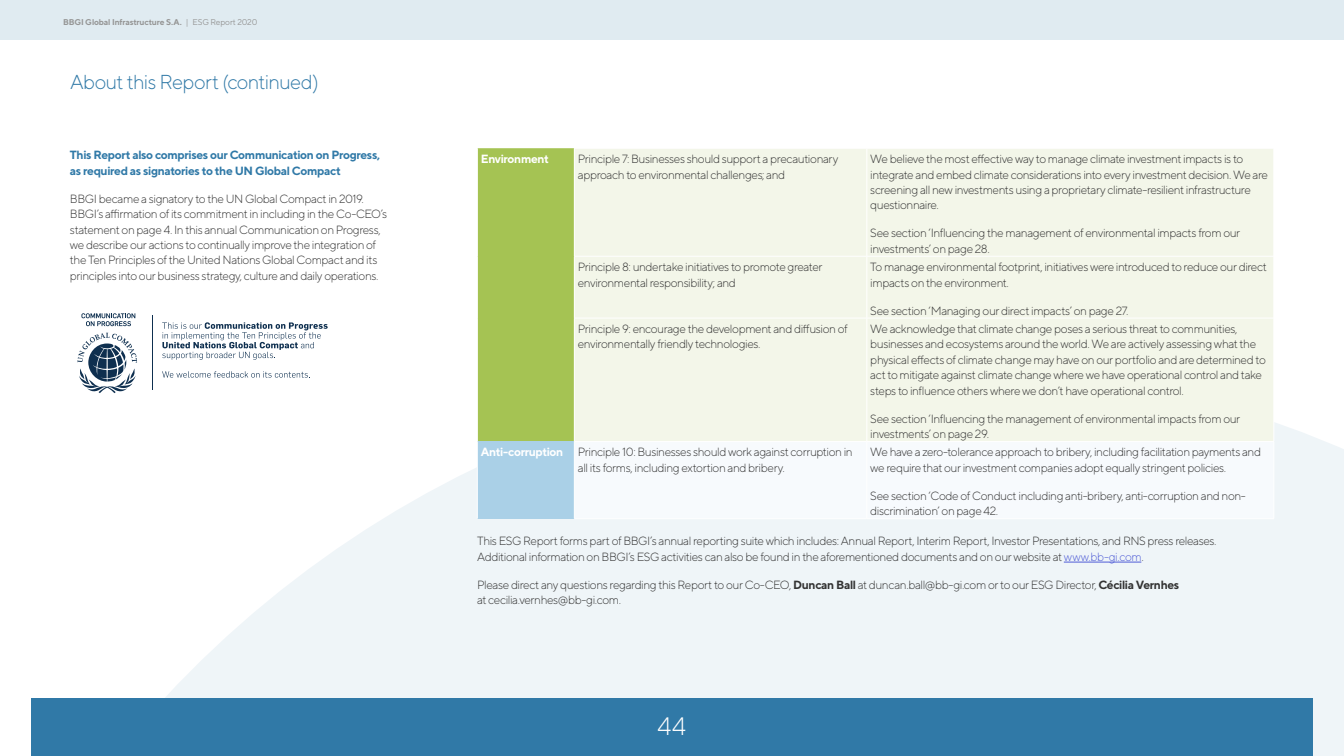
<style>
.page{position:relative;width:1344px;height:756px;background:#fff}
.page>*{position:absolute;margin:0;border:0;box-sizing:border-box;transform-origin:0 0}
.t1{font:300 25.2px "TT Norms";color:#fff}
.t2{font:300 20.2px "TT Norms";letter-spacing:-.035em;color:#3079a7}
.t3{font:300 11.9px/15.4px "TT Norms";letter-spacing:-.04em;color:#333}
.t4{font:700 11.9px/15.4px "TT Norms";letter-spacing:-.035em;color:#3079a7}
.t5{font:700 11.9px "TT Norms";letter-spacing:-.03em;color:#fff}
.t6{font:700 8.4px "TT Norms";letter-spacing:-.02em;color:#969696}
.s1{font-weight:400}
.s2{font-weight:700;color:#fff}
.s3{color:#4f5cd6}
.s4{font-weight:700}
</style>
<div class="page">
<svg style="left:165px;top:423px;width:1179px;height:333px;fill:#eff5f8"></svg>
<div style="left:31px;top:698px;width:1281px;height:58px;background:#3079a7"></div>
<div style="left:0;top:0;width:1344px;height:40px;background:#e0ebf1"></div>
<hr style="left:1064px;top:562px;width:77px;height:1px;background:#4f5cd6">
<div style="left:478px;top:148px;width:96px;height:293px;background:#a5c353"></div>
<div style="left:575px;top:149px;width:699px;height:292px;background:#f3f6e9"></div>
<div style="left:477px;top:441px;width:97px;height:78px;background:#aad0e7"></div>
<svg style="left:575px;top:442px;width:699px;height:77px"></svg>
<hr style="left:574px;top:256px;width:293px;height:1px;background:#fff">
<hr style="left:867px;top:256px;width:407px;height:1px;background:#fff">
<hr style="left:574px;top:318px;width:293px;height:1px;background:#fff">
<hr style="left:867px;top:318px;width:407px;height:1px;background:#fff">
<hr style="left:574px;top:441px;width:293px;height:1px;background:#fff">
<hr style="left:867px;top:441px;width:407px;height:1px;background:#fff">
<hr style="left:574px;top:519px;width:293px;height:1px;background:#fff">
<hr style="left:867px;top:519px;width:407px;height:1px;background:#fff">
<hr style="left:867px;top:148px;width:1px;height:108px;background:#fff">
<hr style="left:867px;top:256px;width:1px;height:62px;background:#fff">
<hr style="left:477px;top:318px;width:1px;height:123px;background:#fff">
<hr style="left:574px;top:318px;width:1px;height:123px;background:#fff">
<hr style="left:867px;top:318px;width:1px;height:123px;background:#fff">
<hr style="left:1274px;top:318px;width:1px;height:123px;background:#fff">
<hr style="left:477px;top:441px;width:1px;height:78px;background:#fff">
<hr style="left:574px;top:442px;width:1px;height:77px;background:#fff">
<hr style="left:867px;top:442px;width:1px;height:77px;background:#fff">
<hr style="left:1274px;top:442px;width:1px;height:77px;background:#fff">
<svg style="left:77px;top:313px;width:251px;height:81px"></svg>
<p class="t6" style="left:63px;top:17px;width:196px">BBGI Global Infrastructure S.A. <span class="s1">| ESG Report 2020</span></p>
<h2 class="t2" style="left:70px;top:70px;width:250px">About this Report (continued)</h2>
<p class="t4" style="left:70px;top:147px;width:312px">This Report also comprises our Communication on Progress, as required as signatories to the UN Global Compact</p>
<p class="t3" style="left:70px;top:191px;width:319px">BBGI became a signatory to the UN Global Compact in 2019.<br>BBGI’s affirmation of its commitment in including in the Co-CEO’s statement on page 4. In this annual Communication on Progress, we describe our actions to continually improve the integration of the Ten Principles of the United Nations Global Compact and its principles into our business strategy, culture and daily operations.</p>
<p class="t5" style="left:481px;top:151px;width:70px">Environment</p>
<p class="t3" style="left:578px;top:151px;width:262px">Principle 7: Businesses should support a precautionary approach to environmental challenges; and</p>
<p class="t3" style="left:870px;top:151px;width:399px">We believe the most effective way to manage climate investment impacts is to integrate and embed climate considerations into every investment decision. We are screening all new investments using a proprietary climate-resilient infrastructure questionnaire.</p>
<p class="t3" style="left:870px;top:225px;width:371px">See section ‘Influencing the management of environmental impacts from our investments’ on page 28.</p>
<p class="t3" style="left:578px;top:259px;width:246px">Principle 8: undertake initiatives to promote greater environmental responsibility; and</p>
<p class="t3" style="left:870px;top:259px;width:398px">To manage environmental footprint, initiatives were introduced to reduce our direct impacts on the environment.</p>
<p class="t3" style="left:870px;top:302px;width:260px">See section ‘Managing our direct impacts’ on page 27.</p>
<p class="t3" style="left:578px;top:321px;width:271px">Principle 9: encourage the development and diffusion of environmentally friendly technologies.</p>
<p class="t3" style="left:870px;top:321px;width:397px">We acknowledge that climate change poses a serious threat to communities, businesses and ecosystems around the world. We are actively assessing what the physical effects of climate change may have on our portfolio and are determined to act to mitigate against climate change where we have operational control and take steps to influence others where we don’t have operational control.</p>
<p class="t3" style="left:870px;top:410px;width:371px">See section ‘Influencing the management of environmental impacts from our investments’ on page 29.</p>
<p class="t3" style="left:578px;top:444px;width:276px;text-indent:-97px"><span class="s2">Anti-corruption</span> Principle 10: Businesses should work against corruption in all its forms, including extortion and bribery.</p>
<p class="t3" style="left:870px;top:444px;width:392px">We have a zero-tolerance approach to bribery, including facilitation payments and we require that our investment companies adopt equally stringent policies.</p>
<p class="t3" style="left:870px;top:488px;width:377px">See section ‘Code of Conduct including anti-bribery, anti-corruption and non&shy;discrimination’ on page 42.</p>
<p class="t3" style="left:477px;top:533px;width:741px">This ESG Report forms part of BBGI’s annual reporting suite which includes: Annual Report, Interim Report, Investor Presentations, and RNS press releases.<br>Additional information on BBGI’s ESG activities can also be found in the aforementioned documents and on our website at <span class="s3">www.bb-gi.com</span>.</p>
<p class="t3" style="left:477px;top:577px;width:704px">Please direct any questions regarding this Report to our Co-CEO, <span class="s4">Duncan Ball</span> at duncan.ball@bb-gi.com or to our ESG Director, <span class="s4">Cécilia Vernhes </span>at cecilia.vernhes@bb-gi.com.</p>
<h1 class="t1" style="left:658px;top:711px;width:30px">44</h1>
</div>
